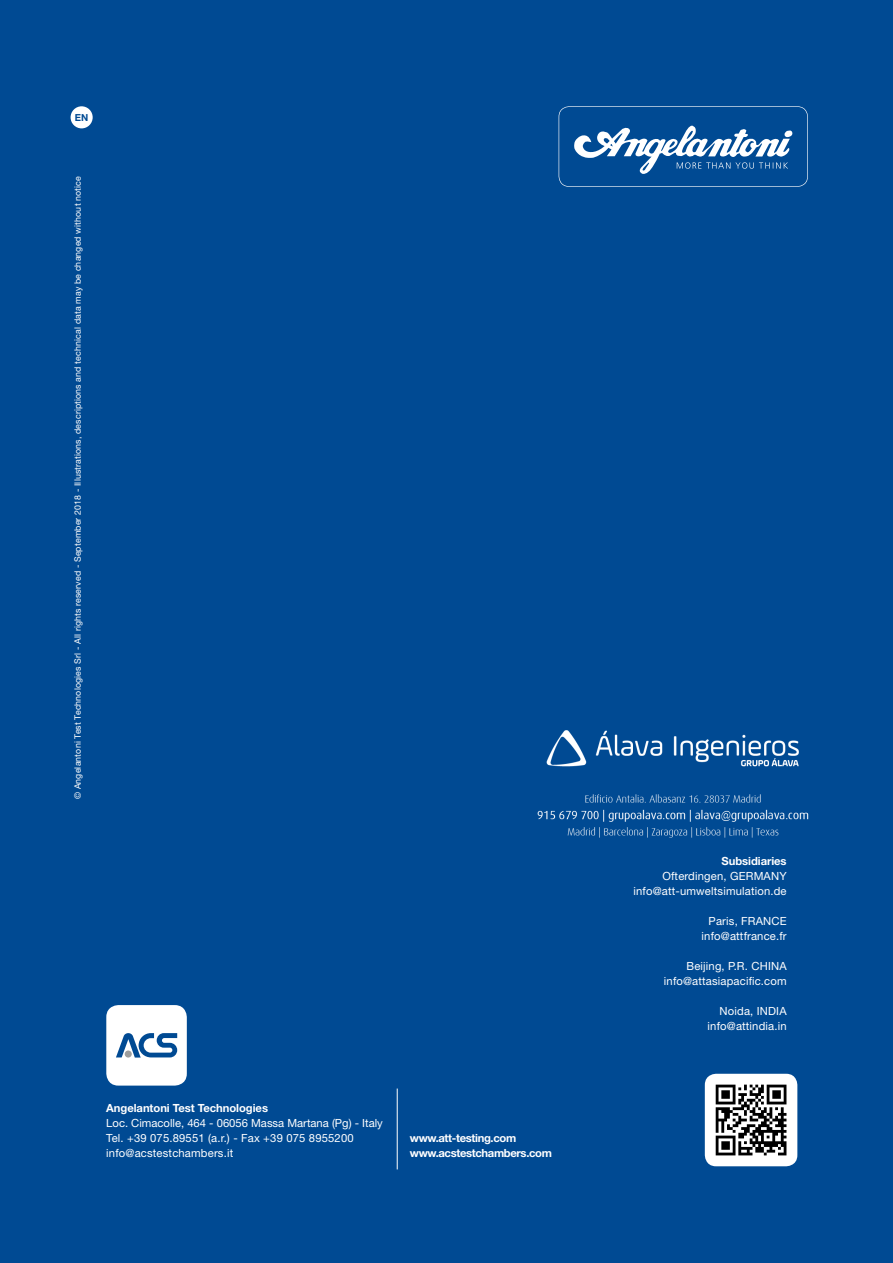
<style>
.page{position:relative;width:893px;height:1263px;background:#004a93}
.page>*{position:absolute;margin:0;border:0;box-sizing:border-box;transform-origin:0 0}
.t1{font:11.25px/15px "Helvetica Neue LT Std";letter-spacing:.015em;color:#fff;text-align:right}
.t2{font:700 11.25px/15px "Helvetica Neue LT Std";letter-spacing:-.03em;color:#fff}
.t3{font:700 11.25px "Helvetica Neue LT Std";letter-spacing:-.005em;color:#fff}
.t4{font:700 9.75px "Helvetica Neue LT Std";color:#004a93}
.t5{font:8.85px "Helvetica Neue LT Std";letter-spacing:.015em;color:#fff}
</style>
<div class="page">
<div style="left:71px;top:106px;width:22px;height:22px;background:#fff;border-radius:50%"></div>
<hr style="left:397px;top:1088px;width:1px;height:81px;background:#fff">
<div style="left:705px;top:1074px;width:92px;height:92px;background:#fff;border-radius:11px"></div>
<svg style="left:715px;top:1084px;width:72px;height:72px"></svg>
<svg style="left:716px;top:1084px;width:70px;height:71px"></svg>
<svg style="left:559px;top:106px;width:249px;height:81px"></svg>
<div style="left:106px;top:1005px;width:81px;height:80px;background:#fff;border-radius:12px"></div>
<svg style="left:116px;top:1033px;width:61px;height:24px"></svg>
<img style="left:537px;top:730px;width:272px;height:108px">
<p class="t4" style="left:75px;top:111px;width:15px">EN</p>
<p class="t5" style="left:72px;top:799px;width:624px;rotate:-90deg">© Angelantoni Test Technologies Srl - All rights reserved - September 2018 - Illustrations, descriptions and technical data may be changed without notice</p>
<p class="t3" style="left:106px;top:1101px;width:163px">Angelantoni Test Technologies</p>
<p class="t1" style="left:106px;top:1115px;width:278px;text-align:left">Loc. Cimacolle, 464 - 06056 Massa Martana (Pg) - Italy<br>Tel. +39 075.89551 (a.r.) - Fax +39 075 8955200 info@acstestchambers.it</p>
<p class="t2" style="left:410px;top:1130px;width:144px">www.att-testing.com www.acstestchambers.com</p>
<p class="t3" style="left:721px;top:854px;width:67px">Subsidiaries</p>
<p class="t1" style="left:633px;top:869px;width:155px">Ofterdingen, GERMANY info@att-umweltsimulation.de</p>
<p class="t1" style="left:702px;top:914px;width:87px">Paris, FRANCE info@attfrance.fr</p>
<p class="t1" style="left:664px;top:959px;width:124px">Beijing, P.R. CHINA info@attasiapacific.com</p>
<p class="t1" style="left:708px;top:1004px;width:81px">Noida, INDIA info@attindia.in</p>
</div>
